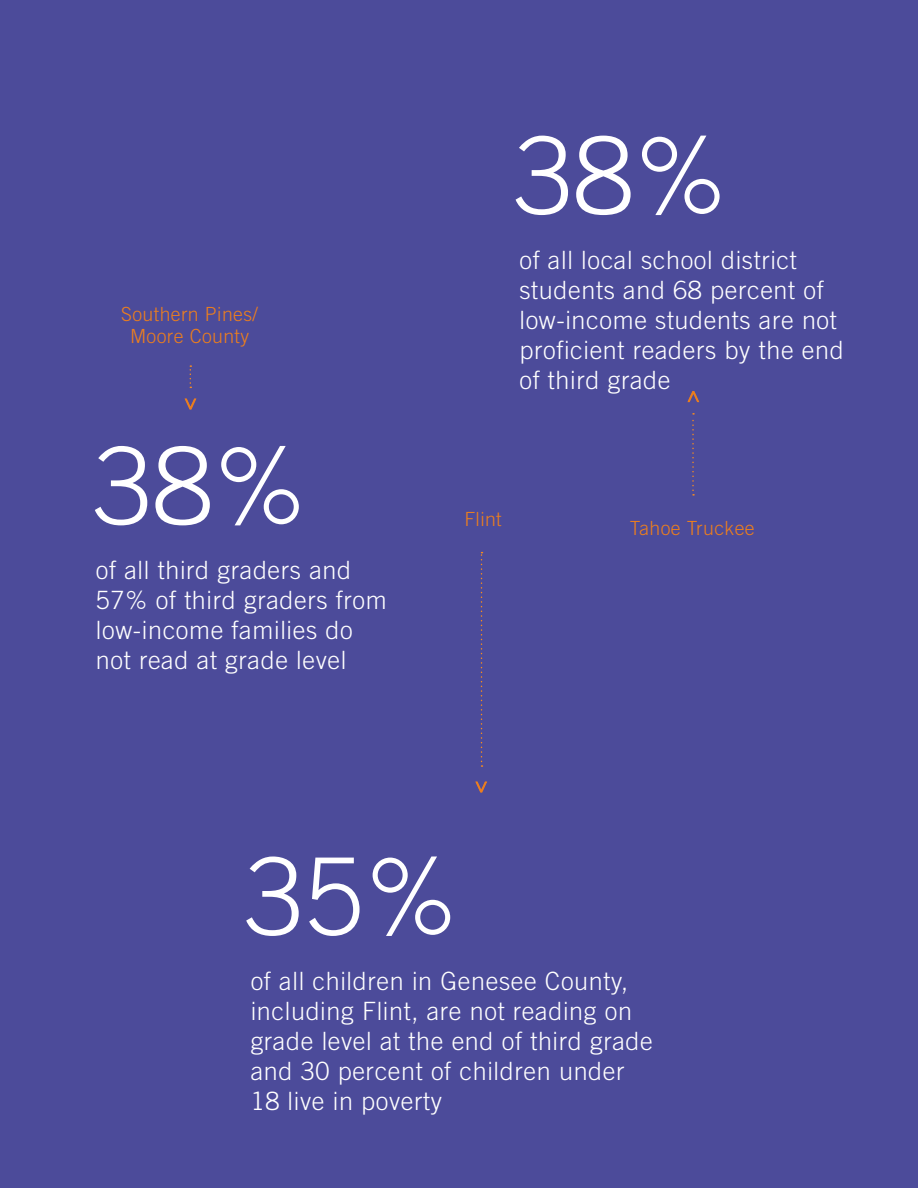
<style>
.page{position:relative;width:918px;height:1188px;background:#4c4b9a}
.page>*{position:absolute;margin:0;border:0;box-sizing:border-box;transform-origin:0 0}
.Section_HEADS{font:300 107.1px "Trade Gothic";color:#fff}
.Section_HEADS-2{font:300 25.2px/30px "Trade Gothic";letter-spacing:.025em;color:#fff}
.main_text{font:300 19.5px "Trade Gothic";letter-spacing:.02em;color:#ec7e1e}
</style>
<div class="page">
<svg style="left:481px;top:552px;width:2px;height:215px"></svg>
<svg style="left:688px;top:391px;width:11px;height:11px"></svg>
<svg style="left:476px;top:782px;width:11px;height:10px"></svg>
<svg style="left:185px;top:399px;width:11px;height:10px"></svg>
<svg style="left:692px;top:413px;width:2px;height:83px"></svg>
<svg style="left:190px;top:365px;width:1px;height:23px"></svg>
<p class="main_text" style="left:121px;top:302px;width:138px">Southern Pines/</p>
<p class="main_text" style="left:130px;top:325px;width:121px">Moore County</p>
<p class="Section_HEADS" style="left:93px;top:423px;width:216px">38%</p>
<p class="Section_HEADS-2" style="left:96px;top:555px;width:292px">of all third graders and<br>57% of third graders from low-income families do not read at grade level</p>
<p class="Section_HEADS" style="left:514px;top:112px;width:216px">38%</p>
<p class="Section_HEADS-2" style="left:519px;top:245px;width:326px">of all local school district students and 68 percent of low-income students are not proficient readers by the end of third grade</p>
<p class="main_text" style="left:680px;top:402px;width:13px;rotate:-90deg">&gt;</p>
<p class="main_text" style="left:464px;top:507px;width:39px">Flint</p>
<p class="main_text" style="left:630px;top:516px;width:126px">Tahoe Truckee</p>
<p class="Section_HEADS" style="left:245px;top:833px;width:216px">35%</p>
<p class="Section_HEADS-2" style="left:251px;top:966px;width:404px">of all children in Genesee County, including Flint, are not reading on grade level at the end of third grade and 30 percent of children under<br>18 live in poverty</p>
</div>
